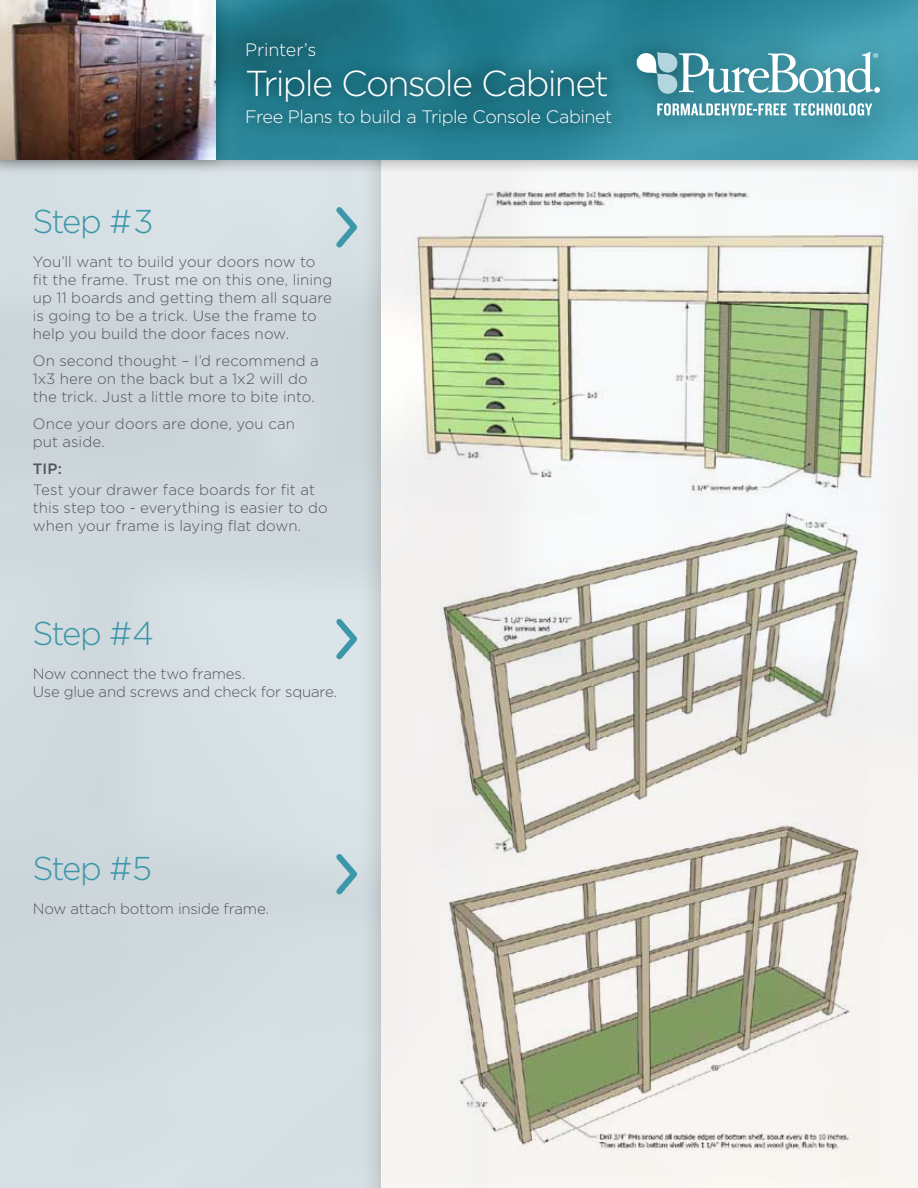
<style>
.page{position:relative;width:918px;height:1188px;background:#fff}
.page>*{position:absolute;margin:0;border:0;box-sizing:border-box;transform-origin:0 0}
.t1{font:300 36px "Gotham";letter-spacing:-.05em;color:#fff}
.t2{font:300 33px "Gotham";letter-spacing:-.065em;color:#3b97a9}
.t3{font:300 18px "Gotham";letter-spacing:-.025em;color:#fff}
.t4{font:300 15px/18px "Gotham";color:#555559}
.t5{font:500 15px "Gotham";color:#555559}
</style>
<div class="page">
<div style="left:359px;top:44px;width:559px;height:1144px;background:#000;opacity:.2"></div>
<div style="left:382px;top:175px;width:536px;height:1013px;background:#f4f3f2"></div>
<svg style="left:331px;top:202px;width:31px;height:51px"></svg>
<svg style="left:331px;top:613px;width:31px;height:52px"></svg>
<svg style="left:331px;top:849px;width:31px;height:51px"></svg>
<img style="left:405px;top:175px;width:487px;height:338px">
<img style="left:433px;top:467px;width:435px;height:337px">
<svg style="left:431px;top:804px;width:452px;height:384px"></svg>
<div style="left:0;top:0;width:918px;height:175px;background:#000;opacity:.4"></div>
<img style="left:232px;top:0;width:686px;height:160px">
<div style="left:615px;top:31px;width:286px;height:107px;background:#000;opacity:.35"></div>
<svg style="left:636px;top:52px;width:244px;height:43px"></svg>
<svg style="left:657px;top:103px;width:129px;height:13px"></svg>
<svg style="left:793px;top:103px;width:79px;height:13px"></svg>
<div style="left:232px;top:28px;width:393px;height:111px;background:#000;opacity:.75"></div>
<div style="left:0;top:0;width:232px;height:175px;background:#000;opacity:.3"></div>
<img style="left:0;top:0;width:216px;height:160px">
<h2 class="t2" style="left:33px;top:201px;width:122px">Step #3</h2>
<p class="t3" style="left:245px;top:38px;width:73px">Printer’s</p>
<h1 class="t1" style="left:245px;top:60px;width:365px">Triple Console Cabinet</h1>
<p class="t3" style="left:245px;top:105px;width:369px">Free Plans to build a Triple Console Cabinet</p>
<p class="t4" style="left:33px;top:252px;width:301px">You’ll want to build your doors now to fit the frame. Trust me on this one, lining up 11 boards and getting them all square is going to be a trick. Use the frame to help you build the door faces now.</p>
<p class="t4" style="left:33px;top:351px;width:287px">On second thought – I’d recommend a<br>1x3 here on the back but a 1x2 will do the trick. Just a little more to bite into.</p>
<p class="t4" style="left:33px;top:414px;width:264px">Once your doors are done, you can put aside.</p>
<p class="t5" style="left:33px;top:459px;width:31px">TIP:</p>
<p class="t4" style="left:33px;top:480px;width:296px">Test your drawer face boards for fit at this step too - everything is easier to do when your frame is laying flat down.</p>
<h2 class="t2" style="left:33px;top:613px;width:123px">Step #4</h2>
<p class="t4" style="left:33px;top:664px;width:306px">Now connect the two frames.<br>Use glue and screws and check for square.</p>
<h2 class="t2" style="left:33px;top:848px;width:121px">Step #5</h2>
<p class="t4" style="left:33px;top:899px;width:238px">Now attach bottom inside frame.</p>
</div>
